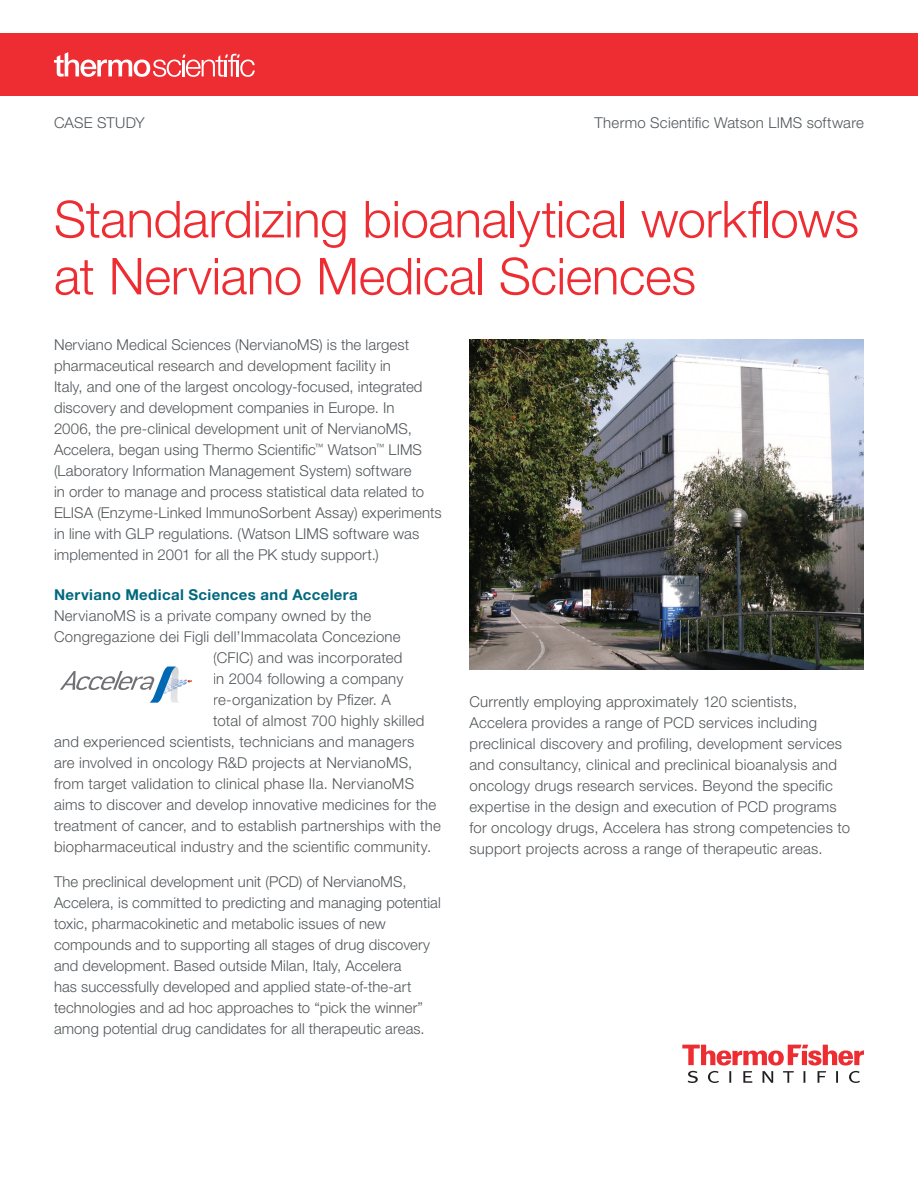
<style>
.page{position:relative;width:918px;height:1188px;background:#fff}
.page>*{position:absolute;margin:0;border:0;box-sizing:border-box;transform-origin:0 0}
.Headline{font:300 51px/57px "Helvetica Neue LT Pro";letter-spacing:-.01em;color:#ee2d33}
.Body_Copy{font:300 15px/21px "Helvetica Neue LT Pro";letter-spacing:.01em;color:#52575a}
.Technical_Eyebrow{font:300 15px "Helvetica Neue LT Pro";letter-spacing:.015em;color:#52575a}
.Content_Header{font:700 15px "Helvetica Neue LT Pro";letter-spacing:.025em;color:#00687f}
</style>
<div class="page">
<svg style="left:682px;top:1045px;width:182px;height:38px"></svg>
<img style="left:470px;top:339px;width:394px;height:331px">
<svg style="left:60px;top:667px;width:119px;height:36px"></svg>
<div style="left:0;top:33px;width:918px;height:63px;background:#ee2d33"></div>
<svg style="left:54px;top:52px;width:201px;height:25px"></svg>
<p class="Technical_Eyebrow" style="left:54px;top:113px;width:92px">CASE STUDY</p>
<p class="Technical_Eyebrow" style="left:595px;top:113px;width:271px">Thermo Scientific Watson LIMS software</p>
<p class="Headline" style="left:54px;top:190px;width:807px">Standardizing bioanalytical workflows at Nerviano Medical Sciences</p>
<p class="Body_Copy" style="left:54px;top:334px;width:389px">Nerviano Medical Sciences (NervianoMS) is the largest pharmaceutical research and development facility in<br>Italy, and one of the largest oncology-focused, integrated discovery and development companies in Europe. In<br>2006, the pre-clinical development unit of NervianoMS, Accelera, began using Thermo Scientific<sup>™</sup> Watson<sup>™</sup> LIMS (Laboratory Information Management System) software<br>in order to manage and process statistical data related to ELISA (Enzyme-Linked ImmunoSorbent Assay) experiments in line with GLP regulations. (Watson LIMS software was implemented in 2001 for all the PK study support.)</p>
<p class="Content_Header" style="left:54px;top:585px;width:305px">Nerviano Medical Sciences and Accelera</p>
<p class="Body_Copy" style="left:54px;top:605px;width:319px">NervianoMS is a private company owned by the</p>
<p class="Body_Copy" style="left:54px;top:626px;width:348px">Congregazione dei Figli dell’Immacolata Concezione</p>
<p class="Body_Copy" style="left:213px;top:647px;width:191px">(CFIC) and was incorporated</p>
<p class="Body_Copy" style="left:213px;top:668px;width:192px">in 2004 following a company</p>
<p class="Body_Copy" style="left:213px;top:689px;width:179px">re-organization by Pfizer. A</p>
<p class="Body_Copy" style="left:213px;top:710px;width:213px">total of almost 700 highly skilled</p>
<p class="Body_Copy" style="left:54px;top:731px;width:362px">and experienced scientists, technicians and managers</p>
<p class="Body_Copy" style="left:54px;top:752px;width:360px">are involved in oncology R&amp;D projects at NervianoMS,</p>
<p class="Body_Copy" style="left:54px;top:773px;width:362px">from target validation to clinical phase IIa. NervianoMS</p>
<p class="Body_Copy" style="left:54px;top:794px;width:384px">aims to discover and develop innovative medicines for the</p>
<p class="Body_Copy" style="left:54px;top:815px;width:388px">treatment of cancer, and to establish partnerships with the</p>
<p class="Body_Copy" style="left:54px;top:836px;width:379px">biopharmaceutical industry and the scientific community.</p>
<p class="Body_Copy" style="left:54px;top:870px;width:388px">The preclinical development unit (PCD) of NervianoMS, Accelera, is committed to predicting and managing potential toxic, pharmacokinetic and metabolic issues of new compounds and to supporting all stages of drug discovery and development. Based outside Milan, Italy, Accelera<br>has successfully developed and applied state-of-the-art technologies and ad hoc approaches to “pick the winner” among potential drug candidates for all therapeutic areas.</p>
<p class="Body_Copy" style="left:470px;top:691px;width:382px">Currently employing approximately 120 scientists, Accelera provides a range of PCD services including preclinical discovery and profiling, development services and consultancy, clinical and preclinical bioanalysis and oncology drugs research services. Beyond the specific expertise in the design and execution of PCD programs for oncology drugs, Accelera has strong competencies to support projects across a range of therapeutic areas.</p>
</div>
